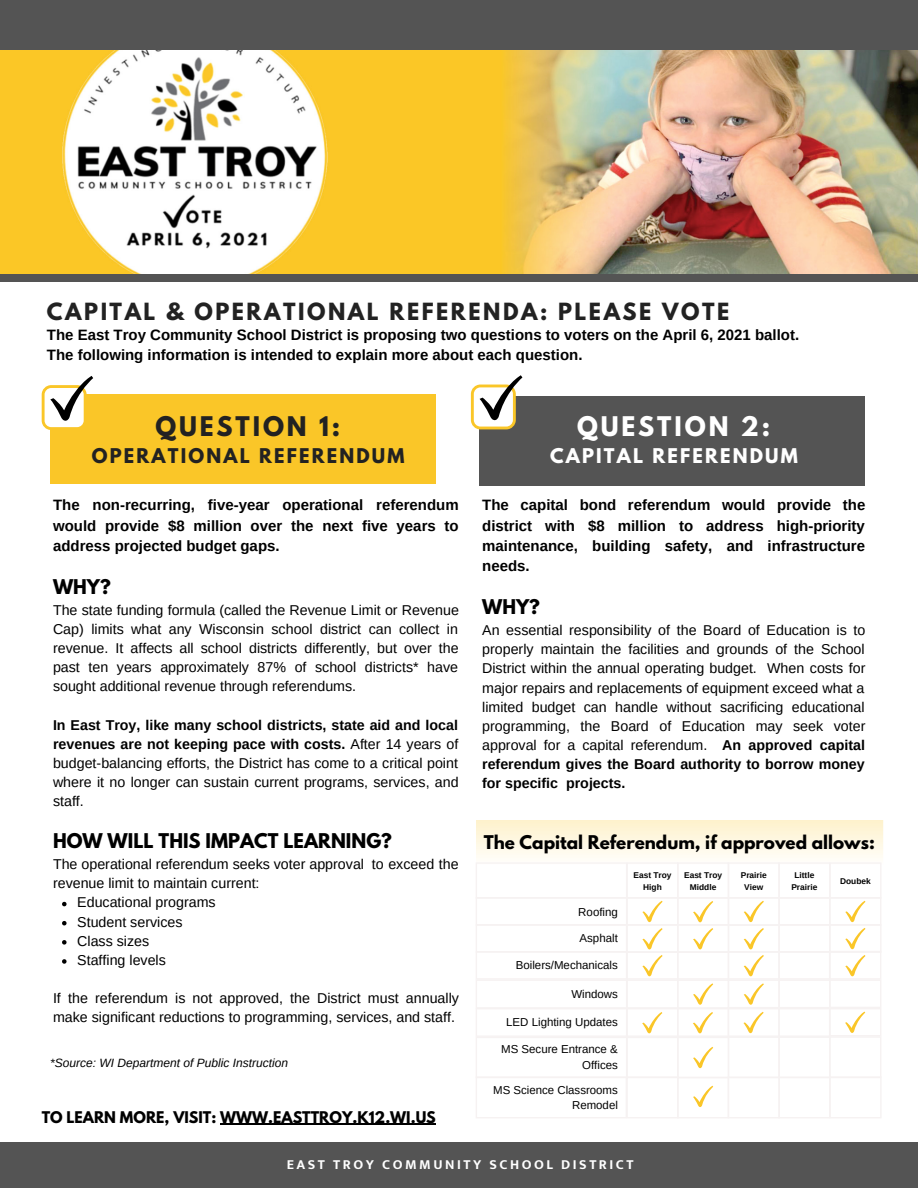
<style>
.page{position:relative;width:918px;height:1188px;background:#fff}
.page>*{position:absolute;margin:0;border:0;box-sizing:border-box;transform-origin:0 0}
.t1{font:700 24px "League Spartan";letter-spacing:.12em;color:#222}
.t2{font:700 24px "League Spartan";letter-spacing:.12em;color:#fff}
.t3{font:700 21px "League Spartan";letter-spacing:.12em;color:#222}
.t4{font:700 18px "League Spartan";color:#000}
.t5{font:700 18px "League Spartan";letter-spacing:.12em;color:#222}
.t6{font:700 18px "League Spartan";letter-spacing:.12em;color:#fff}
.t7{font:700 16.8px "League Spartan";color:#000}
.t8{font:700 15px/20.2px "Arimo";color:#000;text-align:justify}
.t9{font:14.25px/19.2px "Arimo";color:#000;text-align:justify}
.t10{font:700 14.25px "League Spartan";color:#000}
.t11{font:700 13.95px "Mukta";letter-spacing:.18em;color:#fff}
.t12{font:italic 12px "Arimo";color:#000}
.t13{font:11.55px/16px "Arimo";color:#000;text-align:right}
.t14{font:11.4px/15.3px "Arimo";color:#000;text-align:right}
.t15{font:700 8.4px/11.6px "Arimo";color:#000;text-align:center}
.s1{font-weight:700}
</style>
<div class="page">
<div style="left:0;top:222px;width:918px;height:60px;background:#545454"></div>
<img style="left:0;top:49px;width:918px;height:225px">
<div style="left:0;top:1142px;width:918px;height:46px;background:#545454"></div>
<div style="left:50px;top:394px;width:386px;height:90px;background:#fac628"></div>
<div style="left:480px;top:396px;width:385px;height:89px;background:#545454"></div>
<svg style="left:42px;top:376px;width:51px;height:54px"></svg>
<svg style="left:471px;top:375px;width:51px;height:54px"></svg>
<svg style="left:62px;top:902px;width:5px;height:4px"></svg>
<svg style="left:62px;top:921px;width:5px;height:4px"></svg>
<svg style="left:62px;top:940px;width:5px;height:5px"></svg>
<svg style="left:62px;top:959px;width:5px;height:5px"></svg>
<hr style="left:220px;top:1124px;width:216px;height:1px;background:#000">
<div style="left:0;top:0;width:918px;height:49px;background:#545454"></div>
<svg style="left:476px;top:820px;width:407px;height:298px"></svg>
<p class="t3" style="left:47px;top:301px;width:684px">CAPITAL &amp; OPERATIONAL REFERENDA: PLEASE VOTE</p>
<p class="t8" style="left:47px;top:325px;width:754px">The East Troy Community School District is proposing two questions to voters on the April 6, 2021 ballot.</p>
<p class="t8" style="left:47px;top:345px;width:537px">The following information is intended to explain more about each question.</p>
<p class="t1" style="left:155px;top:415px;width:186px">QUESTION 1:</p>
<p class="t5" style="left:92px;top:447px;width:314px">OPERATIONAL REFERENDUM</p>
<p class="t8" style="left:53px;top:495px;width:407px">The non-recurring, five-year operational referendum would provide $8 million over the next five years to address projected budget gaps.</p>
<p class="t4" style="left:53px;top:577px;width:59px">WHY?</p>
<p class="t9" style="left:53px;top:600px;width:407px">The state funding formula (called the Revenue Limit or Revenue Cap) limits what any Wisconsin school district can collect in revenue. It affects all school districts differently, but over the past ten years approximately 87% of school districts* have sought additional revenue through referendums.</p>
<p class="t9" style="left:53px;top:715px;width:407px"><span class="s1">In East Troy, like many school districts, state aid and local revenues are not keeping pace with costs.</span> After 14 years of budget-balancing efforts, the District has come to a critical point where it no longer can sustain current programs, services, and staff.</p>
<p class="t4" style="left:53px;top:832px;width:340px">HOW WILL THIS IMPACT LEARNING?</p>
<p class="t9" style="left:53px;top:855px;width:407px">The operational referendum seeks voter approval to exceed the revenue limit to maintain current:</p>
<p class="t9" style="left:77px;top:893px;width:140px">Educational programs</p>
<p class="t9" style="left:77px;top:912px;width:107px">Student services</p>
<p class="t9" style="left:77px;top:931px;width:73px">Class sizes</p>
<p class="t9" style="left:77px;top:950px;width:90px">Staffing levels</p>
<p class="t9" style="left:53px;top:989px;width:407px">If the referendum is not approved, the District must annually make significant reductions to programming, services, and staff.</p>
<p class="t12" style="left:50px;top:1056px;width:239px">*Source: WI Department of Public Instruction</p>
<p class="t10" style="left:42px;top:1110px;width:396px">TO LEARN MORE, VISIT: WWW.EASTTROY.K12.WI.US</p>
<p class="t2" style="left:577px;top:414px;width:195px">QUESTION 2:</p>
<p class="t6" style="left:550px;top:446px;width:249px">CAPITAL REFERENDUM</p>
<p class="t8" style="left:482px;top:495px;width:385px">The capital bond referendum would provide the district with $8 million to address high-priority maintenance, building safety, and infrastructure needs.</p>
<p class="t4" style="left:482px;top:598px;width:59px">WHY?</p>
<p class="t9" style="left:482px;top:621px;width:385px">An essential responsibility of the Board of Education is to properly maintain the facilities and grounds of the School District within the annual operating budget. When costs for major repairs and replacements of equipment exceed what a limited budget can handle without sacrificing educational programming, the Board of Education may seek voter approval for a capital referendum. <span class="s1">An approved capital referendum gives the Board authority to borrow money for specific projects.</span></p>
<p class="t7" style="left:484px;top:834px;width:392px">The Capital Referendum, if approved allows:</p>
<p class="t15" style="left:684px;top:870px;width:40px">East Troy<br>Middle</p>
<p class="t15" style="left:741px;top:870px;width:28px">Prairie</p>
<p class="t15" style="left:794px;top:870px;width:21px">Little</p>
<p class="t15" style="left:791px;top:881px;width:28px">Prairie</p>
<p class="t15" style="left:633px;top:870px;width:40px">East Troy<br>High</p>
<p class="t15" style="left:840px;top:875px;width:32px">Doubek</p>
<p class="t15" style="left:744px;top:881px;width:21px">View</p>
<p class="t13" style="left:578px;top:904px;width:41px">Roofing</p>
<p class="t13" style="left:580px;top:930px;width:40px">Asphalt</p>
<p class="t13" style="left:516px;top:957px;width:104px">Boilers/Mechanicals</p>
<p class="t13" style="left:571px;top:986px;width:48px">Windows</p>
<p class="t13" style="left:506px;top:1014px;width:113px">LED Lighting Updates</p>
<p class="t13" style="left:501px;top:1041px;width:118px">MS Secure Entrance &amp;<br>Offices</p>
<p class="t14" style="left:493px;top:1082px;width:126px">MS Science Classrooms<br>Remodel</p>
<p class="t11" style="left:287px;top:1156px;width:348px">EAST TROY COMMUNITY SCHOOL DISTRICT</p>
</div>
